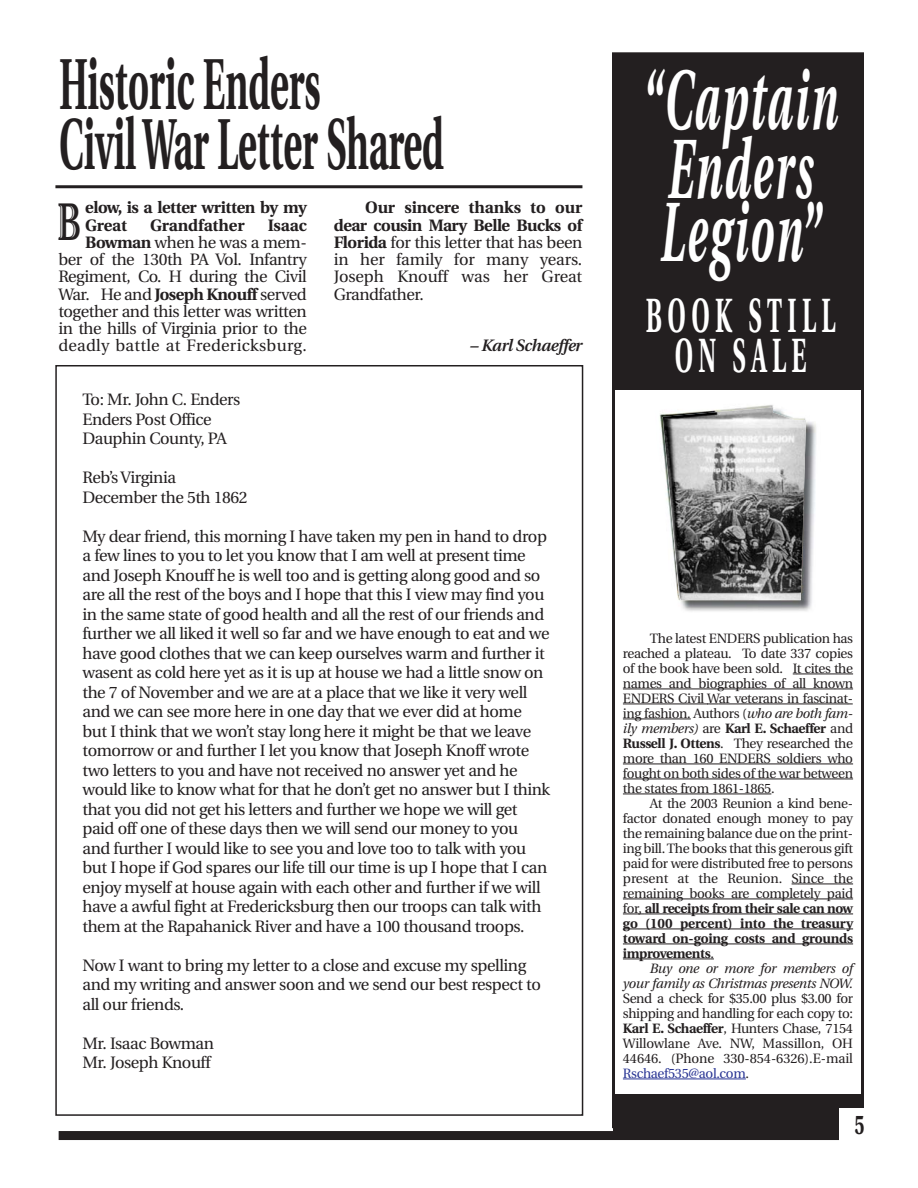
<style>
.page{position:relative;width:918px;height:1188px;background:#fff}
.page>*{position:absolute;margin:0;border:0;box-sizing:border-box;transform-origin:0 0}
.t1{font:italic 700 84px/66px "Utopia";letter-spacing:.055em;color:#fff;scale:.5 1}
.t2{font:700 72px/60px "Utopia";color:#231f20;scale:.5 1}
.t3{font:700 54px "Cheltenham Handtooled";color:#231f20;scale:.67 1}
.t4{font:700 48px/40.5px "Utopia";letter-spacing:.225em;color:#fff;text-align:center;scale:.5 1}
.t5{font:700 27px "Utopia";color:#231f20;scale:.67 1}
.t6{font:16.5px/19.5px "Utopia";letter-spacing:-.025em;color:#231f20}
.t7{font:700 16.5px/17.2px "Utopia";letter-spacing:-.03em;color:#231f20}
.t8{font:italic 600 16.5px "Utopia";letter-spacing:-.03em;color:#231f20}
.t9{font:700 16.5px "Utopia";letter-spacing:-.005em;color:#231f20}
.t10{font:13.5px/15px "Utopia";letter-spacing:-.025em;color:#231f20;text-align:justify}
.t11{font:italic 13.5px/15px "Utopia";letter-spacing:-.025em;color:#231f20;text-align:right}
.s1{font-weight:700}
.s2{font-style:italic}
.s3{color:#2b3795}
</style>
<div class="page">
<div style="left:612px;top:52px;width:252px;height:1076px;border:3px solid #231f20"></div>
<div style="left:59px;top:1131px;width:783px;height:9px;background:#231f20"></div>
<img style="left:660px;top:405px;width:156px;height:206px">
<img style="left:663px;top:407px;width:143px;height:193px">
<div style="left:613px;top:1094px;width:250px;height:38px;background:#231f20"></div>
<div style="left:613px;top:54px;width:250px;height:335px;background:#231f20"></div>
<hr style="left:797px;top:674px;width:56px;height:1px;background:#231f20">
<hr style="left:623px;top:689px;width:106px;height:1px;background:#231f20">
<hr style="left:729px;top:689px;width:106px;height:1px;background:#231f20">
<svg style="left:835px;top:689px;width:18px;height:1px"></svg>
<hr style="left:623px;top:704px;width:85px;height:1px;background:#231f20">
<svg style="left:707px;top:704px;width:56px;height:1px"></svg>
<hr style="left:763px;top:704px;width:85px;height:1px;background:#231f20">
<hr style="left:623px;top:719px;width:68px;height:1px;background:#231f20">
<svg style="left:623px;top:764px;width:24px;height:1px"></svg>
<hr style="left:647px;top:764px;width:206px;height:1px;background:#231f20">
<hr style="left:623px;top:779px;width:209px;height:1px;background:#231f20">
<svg style="left:832px;top:779px;width:21px;height:1px"></svg>
<hr style="left:623px;top:794px;width:66px;height:1px;background:#231f20">
<hr style="left:689px;top:794px;width:82px;height:1px;background:#231f20">
<hr style="left:799px;top:884px;width:54px;height:1px;background:#231f20">
<hr style="left:628px;top:899px;width:115px;height:1px;background:#231f20">
<hr style="left:742px;top:899px;width:111px;height:1px;background:#231f20">
<svg style="left:623px;top:914px;width:45px;height:1px"></svg>
<hr style="left:668px;top:914px;width:54px;height:1px;background:#231f20">
<hr style="left:722px;top:914px;width:121px;height:1px;background:#231f20">
<hr style="left:623px;top:929px;width:78px;height:1px;background:#231f20">
<hr style="left:701px;top:929px;width:111px;height:1px;background:#231f20">
<hr style="left:811px;top:929px;width:35px;height:1px;background:#231f20">
<svg style="left:623px;top:944px;width:35px;height:1px"></svg>
<hr style="left:658px;top:944px;width:157px;height:1px;background:#231f20">
<hr style="left:815px;top:944px;width:38px;height:1px;background:#231f20">
<hr style="left:623px;top:959px;width:30px;height:1px;background:#231f20">
<svg style="left:653px;top:959px;width:13px;height:1px"></svg>
<hr style="left:666px;top:959px;width:44px;height:1px;background:#231f20">
<hr style="left:623px;top:1079px;width:123px;height:1px;background:#2b3795">
<div style="left:839px;top:1108px;width:27px;height:38px;background:#fff"></div>
<hr style="left:55px;top:185px;width:527px;height:3px;background:#231f20">
<h2 class="t2" style="left:59px;top:61px;width:772px">Historic Enders<br>Civil War Letter Shared</h2>
<p class="t7" style="left:85px;top:201px;width:223px">elow, is a letter written by my<br>Great</p>
<h3 class="t3" style="left:57px;top:203px;width:37px">B</h3>
<p class="t9" style="left:150px;top:218px;width:96px">Grandfather</p>
<p class="t6" style="left:58px;top:218px;width:250px;line-height:17.2px;text-align:right"><span class="s1">Isaac<br>Bowman</span> when he was a mem&shy;ber of the 130th PA Vol. Infantry<br>Regiment, Co. H during the Civil<br>War. He and <span class="s1">Joseph Knouff</span> served together and this letter was written in the hills of Virginia prior to the deadly battle at Fredericksburg.</p>
<p class="t6" style="left:334px;top:201px;width:250px;line-height:17.2px;text-align:justify;text-indent:31px"><span class="s1">Our sincere thanks to our dear cousin Mary Belle Bucks of Florida</span> for this letter that has been in her family for many years.<br>Joseph Knouff was her Great Grandfather.</p>
<p class="t8" style="left:470px;top:339px;width:114px">– Karl Schaeffer</p>
<p class="t6" style="left:82px;top:391px;width:159px">To: Mr. John C. Enders<br>Enders Post Office<br>Dauphin County, PA</p>
<p class="t6" style="left:82px;top:469px;width:166px">Reb’s Virginia<br>December the 5th 1862</p>
<p class="t6" style="left:82px;top:528px;width:469px">My dear friend, this morning I have taken my pen in hand to drop a few lines to you to let you know that I am well at present time and Joseph Knouff he is well too and is getting along good and so are all the rest of the boys and I hope that this I view may find you in the same state of good health and all the rest of our friends and further we all liked it well so far and we have enough to eat and we have good clothes that we can keep ourselves warm and further it wasent as cold here yet as it is up at house we had a little snow on the 7 of November and we are at a place that we like it very well and we can see more here in one day that we ever did at home but I think that we won’t stay long here it might be that we leave tomorrow or and further I let you know that Joseph Knoff wrote two letters to you and have not received no answer yet and he would like to know what for that he don’t get no answer but I think that you did not get his letters and further we hope we will get paid off one of these days then we will send our money to you<br>and further I would like to see you and love too to talk with you but I hope if God spares our life till our time is up I hope that I can enjoy myself at house again with each other and further if we will have a awful fight at Fredericksburg then our troops can talk with them at the Rapahanick River and have a 100 thousand troops.</p>
<p class="t6" style="left:82px;top:957px;width:460px">Now I want to bring my letter to a close and excuse my spelling and my writing and answer soon and we send our best respect to all our friends.</p>
<p class="t6" style="left:82px;top:1035px;width:133px">Mr. Isaac Bowman<br>Mr. Joseph Knouff</p>
<h1 class="t1" style="left:643px;top:75px;width:392px">“Captain<br>Enders<br>Legion”</h1>
<h3 class="t4" style="left:646px;top:299px;width:381px">BOOK STILL<br>ON SALE</h3>
<p class="t10" style="left:623px;top:632px;width:232px;text-indent:27px">The latest ENDERS publication has reached a plateau. To date 337 copies of the book have been sold. It cites the names and biographies of all known ENDERS Civil War veterans in fascinat&shy;ing fashion. Authors (<span class="s2">who are both fam&shy;ily members)</span> are <span class="s1">Karl E. Schaeffer</span> and <span class="s1">Russell J. Ottens</span>. They researched the more than 160 ENDERS soldiers who fought on both sides of the war between the states from 1861-1865.</p>
<p class="t10" style="left:623px;top:797px;width:232px;text-indent:27px">At the 2003 Reunion a kind bene&shy;factor donated enough money to pay the remaining balance due on the print&shy;ing bill. The books that this generous gift paid for were distributed free to persons present at the Reunion. Since the remaining books are completely paid for, <span class="s1">all receipts from their sale can now go (100 percent) into the treasury toward on-going costs and grounds improvements</span>.</p>
<p class="t11" style="left:623px;top:962px;width:232px">Buy one or more for members of your family as Christmas presents NOW.</p>
<p class="t10" style="left:623px;top:992px;width:232px">Send a check for $35.00 plus $3.00 for shipping and handling for each copy to:<br><span class="s1">Karl E. Schaeffer</span>, Hunters Chase, 7154<br>Willowlane Ave. NW, Massillon, OH 44646. (Phone 330-854-6326).E-mail <span class="s3">Rschaef535@aol.com</span>.</p>
<h3 class="t5" style="left:855px;top:1114px;width:17px">5</h3>
</div>
